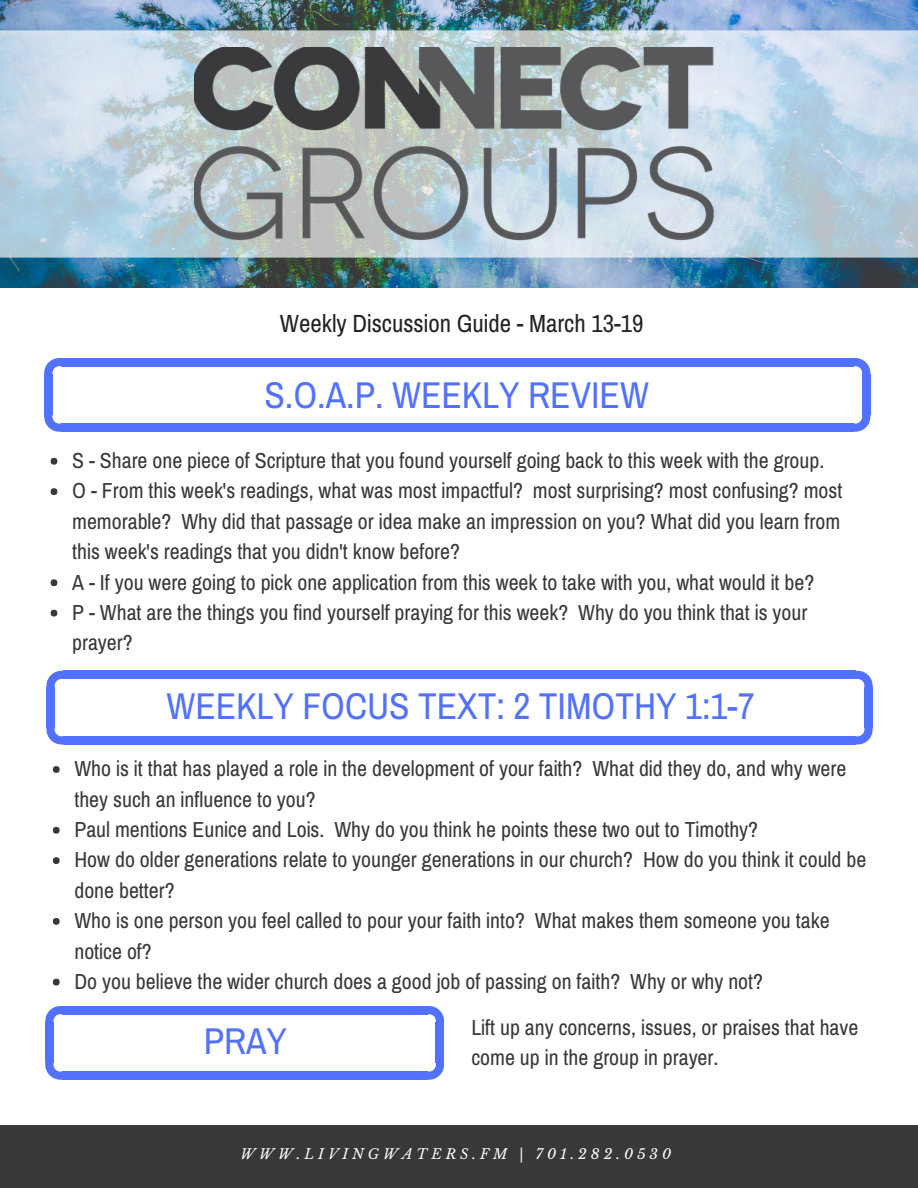
<style>
.page{position:relative;width:918px;height:1188px;background:#fff}
.page>*{position:absolute;margin:0;border:0;box-sizing:border-box;transform-origin:0 0}
.t1{font:37.35px "Archivo Narrow";color:#5271ff}
.t2{font:24.9px "Archivo Narrow";color:#222}
.t3{font:21.75px/30.3px "Archivo Narrow";color:#383838}
.t4{font:italic 13.95px "Libre Baskerville";letter-spacing:.28em;color:#fff}
</style>
<div class="page">
<div style="left:0;top:1125px;width:918px;height:63px;background:#383838"></div>
<img style="left:0;top:0;width:918px;height:288px">
<svg style="left:0;top:30px;width:918px;height:228px;background:#c2d5e2"></svg>
<img style="left:195px;top:47px;width:522px;height:195px">
<div style="left:61px;top:358px;width:793px;height:8px;background:#5271ff"></div>
<svg style="left:853px;top:358px;width:17px;height:17px"></svg>
<svg style="left:44px;top:358px;width:17px;height:17px"></svg>
<div style="left:862px;top:375px;width:8px;height:40px;background:#5271ff"></div>
<svg style="left:853px;top:415px;width:17px;height:17px"></svg>
<div style="left:44px;top:375px;width:8px;height:40px;background:#5271ff"></div>
<div style="left:61px;top:424px;width:793px;height:8px;background:#5271ff"></div>
<svg style="left:44px;top:415px;width:17px;height:17px"></svg>
<div style="left:51px;top:458px;width:6px;height:7px;background:#383838;border-radius:50%"></div>
<div style="left:51px;top:488px;width:6px;height:7px;background:#383838;border-radius:50%"></div>
<div style="left:51px;top:579px;width:6px;height:7px;background:#383838;border-radius:50%"></div>
<svg style="left:51px;top:610px;width:6px;height:6px"></svg>
<div style="left:63px;top:671px;width:793px;height:8px;background:#5271ff"></div>
<svg style="left:856px;top:671px;width:17px;height:16px"></svg>
<svg style="left:46px;top:671px;width:17px;height:16px"></svg>
<div style="left:864px;top:687px;width:9px;height:41px;background:#5271ff"></div>
<svg style="left:856px;top:728px;width:17px;height:16px"></svg>
<div style="left:46px;top:687px;width:9px;height:41px;background:#5271ff"></div>
<div style="left:63px;top:736px;width:793px;height:8px;background:#5271ff"></div>
<svg style="left:46px;top:728px;width:17px;height:16px"></svg>
<div style="left:53px;top:766px;width:7px;height:7px;background:#383838;border-radius:50%"></div>
<div style="left:53px;top:827px;width:7px;height:7px;background:#383838;border-radius:50%"></div>
<div style="left:53px;top:857px;width:7px;height:7px;background:#383838;border-radius:50%"></div>
<div style="left:53px;top:918px;width:7px;height:7px;background:#383838;border-radius:50%"></div>
<div style="left:53px;top:979px;width:7px;height:7px;background:#383838;border-radius:50%"></div>
<div style="left:62px;top:1006px;width:365px;height:8px;background:#5271ff"></div>
<svg style="left:427px;top:1006px;width:17px;height:17px"></svg>
<svg style="left:45px;top:1006px;width:18px;height:17px"></svg>
<div style="left:436px;top:1023px;width:8px;height:40px;background:#5271ff"></div>
<svg style="left:427px;top:1063px;width:17px;height:17px"></svg>
<div style="left:45px;top:1023px;width:9px;height:40px;background:#5271ff"></div>
<div style="left:62px;top:1072px;width:365px;height:8px;background:#5271ff"></div>
<svg style="left:45px;top:1063px;width:18px;height:17px"></svg>
<p class="t2" style="left:280px;top:309px;width:365px">Weekly Discussion Guide - March 13-19</p>
<h1 class="t1" style="left:265px;top:373px;width:386px">S.O.A.P. WEEKLY REVIEW</h1>
<p class="t3" style="left:72px;top:445px;width:772px">S - Share one piece of Scripture that you found yourself going back to this week with the group.<br>O - From this week's readings, what was most impactful? most surprising? most confusing? most memorable? Why did that passage or idea make an impression on you? What did you learn from this week's readings that you didn't know before?<br>A - If you were going to pick one application from this week to take with you, what would it be?<br>P - What are the things you find yourself praying for this week? Why do you think that is your prayer?</p>
<h1 class="t1" style="left:167px;top:684px;width:590px">WEEKLY FOCUS TEXT: 2 TIMOTHY 1:1-7</h1>
<p class="t3" style="left:74px;top:753px;width:793px">Who is it that has played a role in the development of your faith? What did they do, and why were they such an influence to you?<br>Paul mentions Eunice and Lois. Why do you think he points these two out to Timothy?<br>How do older generations relate to younger generations in our church? How do you think it could be done better?<br>Who is one person you feel called to pour your faith into? What makes them someone you take notice of?<br>Do you believe the wider church does a good job of passing on faith? Why or why not?</p>
<h1 class="t1" style="left:204px;top:1019px;width:85px">PRAY</h1>
<p class="t3" style="left:471px;top:1012px;width:389px">Lift up any concerns, issues, or praises that have come up in the group in prayer.</p>
<p class="t4" style="left:241px;top:1145px;width:432px">WWW.LIVINGWATERS.FM | 701.282.0530</p>
</div>
